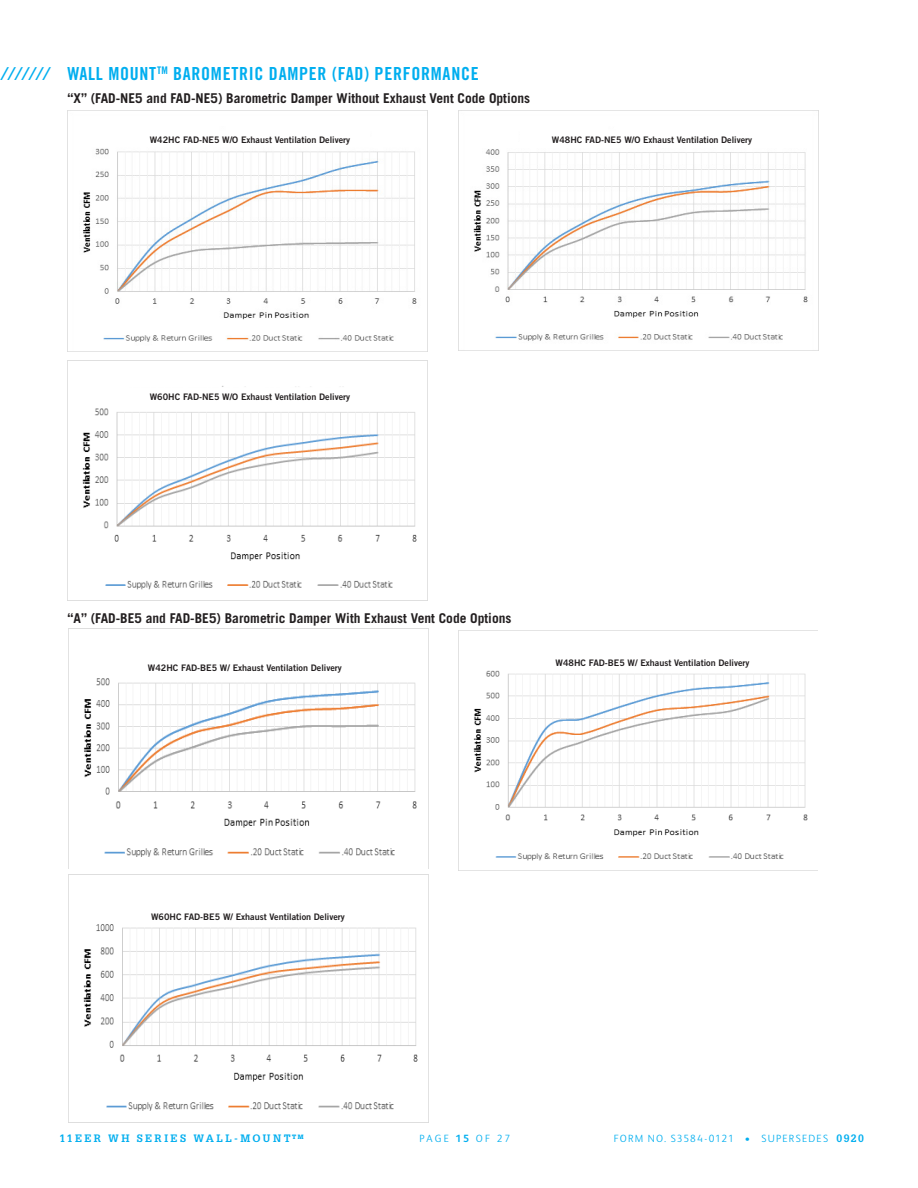
<style>
.page{position:relative;width:918px;height:1188px;background:#fff}
.page>*{position:absolute;margin:0;border:0;box-sizing:border-box;transform-origin:0 0}
.t1{font:18px "Trade Gothic LT Std Bd Cn 20";letter-spacing:.04em;color:#00aeef}
.t2{font:italic 700 18px "Glypha LT Std";color:#00aeef}
.t3{font:700 13.5px "Trade Gothic LT Std";color:#231f20}
.t4{font:300 10.5px "FS Albert";letter-spacing:.12em;color:#00aeef}
.t5{font:700 10.5px "Glypha LT Std";letter-spacing:.235em;color:#00aeef}
.t6{font:9px "Trade Gothic LT Std Bd 2";color:#231f20}
.s1{font-weight:700}
.s2{font-family:"Glypha LT Std";font-weight:700}
</style>
<div class="page">
<img style="left:83px;top:148px;width:334px;height:194px">
<img style="left:459px;top:110px;width:360px;height:241px">
<img style="left:68px;top:360px;width:359px;height:241px">
<div style="left:122px;top:386px;width:248px;height:14px;background:#fff"></div>
<div style="left:520px;top:129px;width:239px;height:14px;background:#fff"></div>
<img style="left:83px;top:629px;width:346px;height:240px">
<img style="left:459px;top:630px;width:359px;height:231px">
<img style="left:83px;top:875px;width:346px;height:247px">
<div style="left:132px;top:650px;width:232px;height:21px;background:#fff"></div>
<div style="left:525px;top:651px;width:232px;height:14px;background:#fff"></div>
<div style="left:134px;top:899px;width:232px;height:21px;background:#fff"></div>
<p class="t2" style="left:0;top:62px;width:51px">///////</p>
<p class="t1" style="left:68px;top:62px;width:413px">WALL MOUNT<sup>TM</sup> BAROMETRIC DAMPER (FAD) PERFORMANCE</p>
<p class="t3" style="left:68px;top:90px;width:464px">“X” (FAD-NE5 and FAD-NE5) Barometric Damper Without Exhaust Vent Code Options</p>
<p class="t6" style="left:150px;top:134px;width:202px">W42HC FAD-NE5 W/O Exhaust Ventilation Delivery</p>
<p class="t6" style="left:552px;top:134px;width:202px">W48HC FAD-NE5 W/O Exhaust Ventilation Delivery</p>
<p class="t6" style="left:150px;top:391px;width:202px">W60HC FAD-NE5 W/O Exhaust Ventilation Delivery</p>
<p class="t3" style="left:68px;top:610px;width:446px">“A” (FAD-BE5 and FAD-BE5) Barometric Damper With Exhaust Vent Code Options</p>
<p class="t6" style="left:148px;top:662px;width:195px">W42HC FAD-BE5 W/ Exhaust Ventilation Delivery</p>
<p class="t6" style="left:556px;top:657px;width:195px">W48HC FAD-BE5 W/ Exhaust Ventilation Delivery</p>
<p class="t6" style="left:151px;top:911px;width:195px">W60HC FAD-BE5 W/ Exhaust Ventilation Delivery</p>
<p class="t5" style="left:59px;top:1132px;width:246px">11EER WH SERIES WALL-MOUNT<sup>TM</sup></p>
<p class="t4" style="left:420px;top:1132px;width:92px">PAGE <span class="s1">15</span> OF 27</p>
<p class="t4" style="left:614px;top:1132px;width:252px">FORM NO. S3584-0121 • SUPERSEDES <span class="s2">0920</span></p>
</div>
